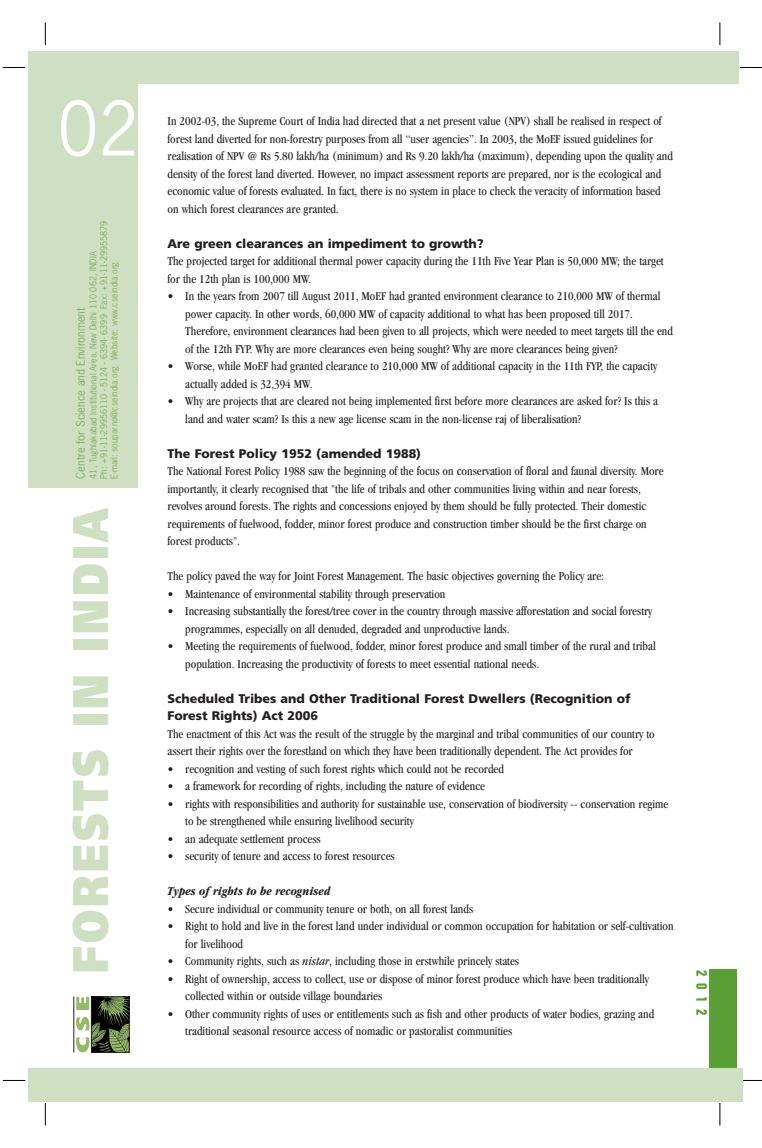
<style>
.page{position:relative;width:762px;height:1148px;background:#fff}
.page>*{position:absolute;margin:0;border:0;box-sizing:border-box;transform-origin:0 0}
.t1{font:70px "News Gothic";color:#fff}
.t2{font:900 50px "Frutiger";letter-spacing:.075em;color:#cfe0c2;scale:.81 1}
.t3{font:700 condensed 15px "Folio";color:#5b9f37}
.t4{font:condensed 12.5px/17.5px "Garamond";color:#231f20}
.t5{font:900 12.5px/17.5px "Frutiger";color:#231f20}
.t6{font:italic 700 condensed 12.5px "Garamond";color:#231f20}
.t7{font:11.25px "News Gothic";color:#80b15f}
.t8{font:8.75px/10.5px "News Gothic";color:#80b15f}
.s1{font-style:italic}
</style>
<div class="page">
<svg style="left:3px;top:67px;width:22px;height:1px"></svg>
<svg style="left:3px;top:1080px;width:22px;height:1px"></svg>
<svg style="left:740px;top:67px;width:22px;height:1px"></svg>
<svg style="left:743px;top:1080px;width:19px;height:1px"></svg>
<svg style="left:45px;top:22px;width:1px;height:23px"></svg>
<svg style="left:720px;top:22px;width:1px;height:23px"></svg>
<svg style="left:720px;top:1103px;width:1px;height:22px"></svg>
<svg style="left:45px;top:1103px;width:1px;height:22px"></svg>
<div style="left:28px;top:51px;width:711px;height:436px;background:#cfe0c2"></div>
<svg style="left:76px;top:1037px;width:13px;height:15px"></svg>
<svg style="left:76px;top:1016px;width:13px;height:14px"></svg>
<svg style="left:76px;top:996px;width:13px;height:14px"></svg>
<hr style="left:73px;top:996px;width:1px;height:56px;background:#231f20">
<img style="left:93px;top:998px;width:34px;height:52px">
<div style="left:91px;top:996px;width:38px;height:56px;border:1px solid #231f20"></div>
<div style="left:138px;top:84px;width:605px;height:419px;background:#fff"></div>
<div style="left:709px;top:968px;width:27px;height:105px;background:#5b9f37"></div>
<div style="left:28px;top:1068px;width:715px;height:33px;background:#cfe0c2"></div>
<h1 class="t1" style="left:58px;top:101px;width:82px">02</h1>
<p class="t8" style="left:89px;top:478px;width:259px;rotate:-90deg">41, Tughlakabad Institutional Area, New Delhi 110 062, INDIA<br>Ph: +91-11-29956110 - 5124 - 6394- 6399 Fax: +91-11-29955879<br>E-mail: souparno@cseindia.org Website: www.cseindia.org</p>
<p class="t7" style="left:76px;top:478px;width:172px;rotate:-90deg">Centre for Science and Environment</p>
<h2 class="t2" style="left:71px;top:972px;width:576px;rotate:-90deg">FORESTS IN INDIA</h2>
<p class="t4" style="left:168px;top:113px;width:507px">In 2002-03, the Supreme Court of India had directed that a net present value (NPV) shall be realised in respect of forest land diverted for non-forestry purposes from all “user agencies”. In 2003, the MoEF issued guidelines for realisation of NPV @ Rs 5.80 lakh/ha (minimum) and Rs 9.20 lakh/ha (maximum), depending upon the quality and density of the forest land diverted. However, no impact assessment reports are prepared, nor is the ecological and economic value of forests evaluated. In fact, there is no system in place to check the veracity of information based on which forest clearances are granted.</p>
<p class="t5" style="left:168px;top:235px;width:318px">Are green clearances an impediment to growth?</p>
<p class="t4" style="left:168px;top:253px;width:498px">The projected target for additional thermal power capacity during the 11th Five Year Plan is 50,000 MW; the target for the 12th plan is 100,000 MW.</p>
<p class="t4" style="left:185px;top:288px;width:489px;text-indent:-18px">• In the years from 2007 till August 2011, MoEF had granted environment clearance to 210,000 MW of thermal power capacity. In other words, 60,000 MW of capacity additional to what has been proposed till 2017.<br>Therefore, environment clearances had been given to all projects, which were needed to meet targets till the end of the 12th FYP. Why are more clearances even being sought? Why are more clearances being given?</p>
<p class="t4" style="left:185px;top:358px;width:473px;text-indent:-18px">• Worse, while MoEF had granted clearance to 210,000 MW of additional capacity in the 11th FYP, the capacity actually added is 32,394 MW.</p>
<p class="t4" style="left:185px;top:393px;width:474px;text-indent:-18px">• Why are projects that are cleared not being implemented first before more clearances are asked for? Is this a land and water scam? Is this a new age license scam in the non-license raj of liberalisation?</p>
<p class="t5" style="left:168px;top:445px;width:255px">The Forest Policy 1952 (amended 1988)</p>
<p class="t4" style="left:168px;top:463px;width:497px">The National Forest Policy 1988 saw the beginning of the focus on conservation of floral and faunal diversity. More importantly, it clearly recognised that "the life of tribals and other communities living within and near forests, revolves around forests. The rights and concessions enjoyed by them should be fully protected. Their domestic requirements of fuelwood, fodder, minor forest produce and construction timber should be the first charge on forest products".</p>
<p class="t4" style="left:168px;top:568px;width:438px">The policy paved the way for Joint Forest Management. The basic objectives governing the Policy are:</p>
<p class="t4" style="left:168px;top:586px;width:279px">• Maintenance of environmental stability through preservation</p>
<p class="t4" style="left:185px;top:603px;width:469px;text-indent:-18px">• Increasing substantially the forest/tree cover in the country through massive afforestation and social forestry programmes, especially on all denuded, degraded and unproductive lands.</p>
<p class="t4" style="left:185px;top:638px;width:472px;text-indent:-18px">• Meeting the requirements of fuelwood, fodder, minor forest produce and small timber of the rural and tribal population. Increasing the productivity of forests to meet essential national needs.</p>
<p class="t5" style="left:168px;top:690px;width:464px">Scheduled Tribes and Other Traditional Forest Dwellers (Recognition of<br>Forest Rights) Act 2006</p>
<p class="t4" style="left:168px;top:726px;width:489px">The enactment of this Act was the result of the struggle by the marginal and tribal communities of our country to assert their rights over the forestland on which they have been traditionally dependent. The Act provides for</p>
<p class="t4" style="left:168px;top:761px;width:338px">• recognition and vesting of such forest rights which could not be recorded</p>
<p class="t4" style="left:168px;top:778px;width:319px">• a framework for recording of rights, including the nature of evidence</p>
<p class="t4" style="left:185px;top:796px;width:485px;text-indent:-18px">• rights with responsibilities and authority for sustainable use, conservation of biodiversity -- conservation regime to be strengthened while ensuring livelihood security</p>
<p class="t4" style="left:168px;top:831px;width:155px">• an adequate settlement process</p>
<p class="t4" style="left:168px;top:848px;width:229px">• security of tenure and access to forest resources</p>
<p class="t6" style="left:168px;top:886px;width:164px">Types of rights to be recognised</p>
<p class="t4" style="left:168px;top:901px;width:307px">• Secure individual or community tenure or both, on all forest lands</p>
<p class="t4" style="left:185px;top:918px;width:490px;text-indent:-18px">• Right to hold and live in the forest land under individual or common occupation for habitation or self-cultivation for livelihood</p>
<p class="t4" style="left:168px;top:953px;width:353px">• Community rights, such as <span class="s1">nistar</span>, including those in erstwhile princely states</p>
<p class="t4" style="left:185px;top:971px;width:465px;text-indent:-18px">• Right of ownership, access to collect, use or dispose of minor forest produce which have been traditionally collected within or outside village boundaries</p>
<p class="t4" style="left:185px;top:1006px;width:470px;text-indent:-18px">• Other community rights of uses or entitlements such as fish and other products of water bodies, grazing and traditional seasonal resource access of nomadic or pastoralist communities</p>
<p class="t3" style="left:707px;top:970px;width:46px;rotate:90deg">2012</p>
</div>
